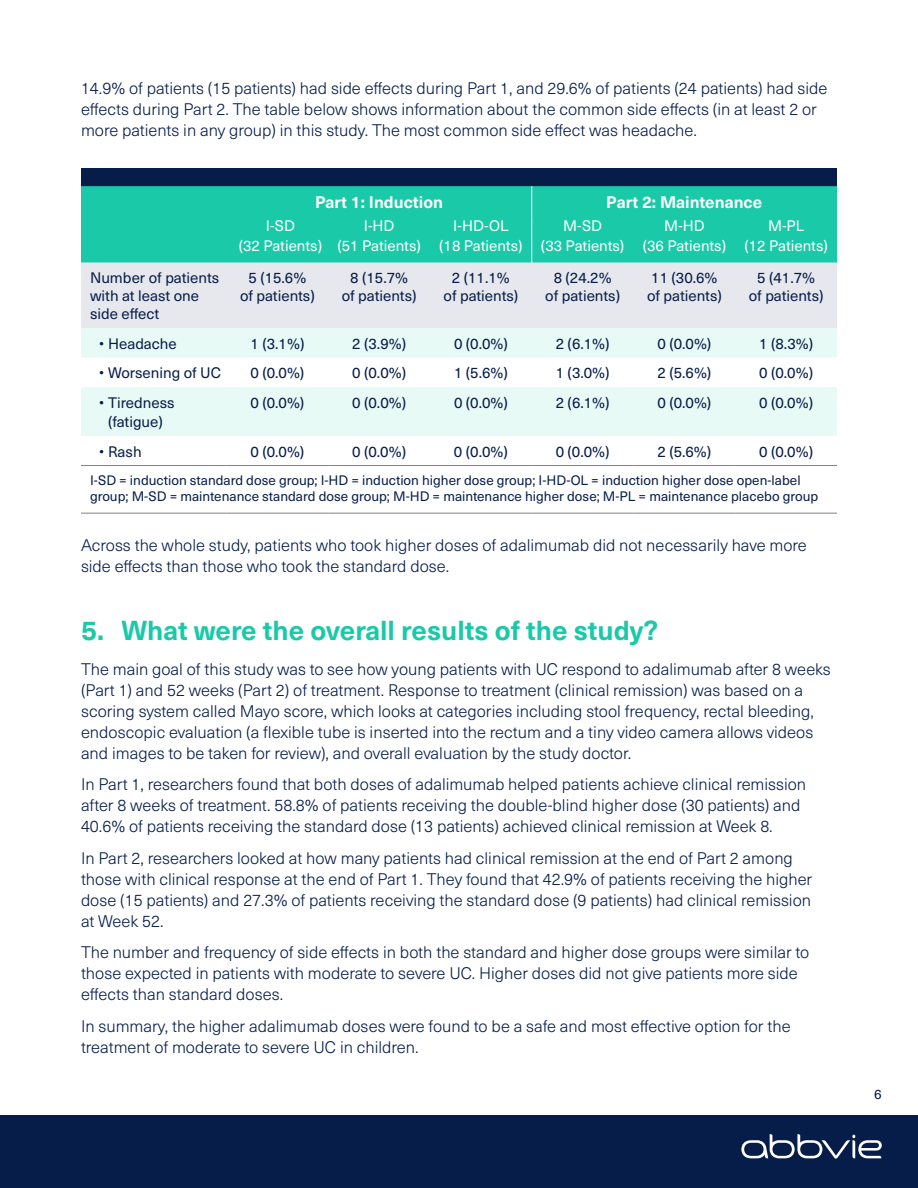
<style>
.page{position:relative;width:918px;height:1188px;background:#fff}
.page>*{position:absolute;margin:0;border:0;box-sizing:border-box;transform-origin:0 0}
.t1{font:700 27px "Neue Haas Unica Pro";color:#1ac9a8}
.t2{font:300 16.5px/21px "Neue Haas Unica Pro";color:#071d49}
.t3{font:700 16.5px "Neue Haas Unica Pro";color:#fff}
.t4{font:15px/18px "Neue Haas Unica Pro";color:#071d49;text-align:center}
.t5{font:15px/19.5px "Neue Haas Unica Pro";color:#fff;text-align:center}
.t6{font:13.5px/16.5px "Neue Haas Unica Pro";color:#071d49}
</style>
<div class="page">
<div style="left:0;top:1115px;width:918px;height:73px;background:#071d49"></div>
<div style="left:81px;top:168px;width:756px;height:18px;background:#071d49"></div>
<div style="left:81px;top:186px;width:756px;height:77px;background:#1ac9a8"></div>
<div style="left:81px;top:263px;width:756px;height:65px;background:#e6e8ed"></div>
<div style="left:81px;top:328px;width:756px;height:30px;background:#e8faf6"></div>
<div style="left:81px;top:387px;width:756px;height:49px;background:#e8faf6"></div>
<hr style="left:531px;top:186px;width:1px;height:31px;background:#fff">
<hr style="left:531px;top:217px;width:1px;height:46px;background:#fff">
<hr style="left:81px;top:465px;width:145px;height:1px;background:#808285">
<hr style="left:226px;top:465px;width:102px;height:1px;background:#808285">
<hr style="left:328px;top:465px;width:102px;height:1px;background:#808285">
<hr style="left:430px;top:465px;width:102px;height:1px;background:#808285">
<hr style="left:532px;top:465px;width:101px;height:1px;background:#808285">
<hr style="left:633px;top:465px;width:102px;height:1px;background:#808285">
<hr style="left:735px;top:465px;width:102px;height:1px;background:#808285">
<hr style="left:81px;top:513px;width:145px;height:1px;background:#808285">
<hr style="left:226px;top:513px;width:102px;height:1px;background:#808285">
<hr style="left:328px;top:513px;width:102px;height:1px;background:#808285">
<hr style="left:430px;top:513px;width:102px;height:1px;background:#808285">
<hr style="left:532px;top:513px;width:101px;height:1px;background:#808285">
<hr style="left:633px;top:513px;width:102px;height:1px;background:#808285">
<hr style="left:735px;top:513px;width:102px;height:1px;background:#808285">
<svg style="left:741px;top:1134px;width:141px;height:25px"></svg>
<p class="t2" style="left:81px;top:78px;width:748px">14.9% of patients (15 patients) had side effects during Part 1, and 29.6% of patients (24 patients) had side effects during Part 2. The table below shows information about the common side effects (in at least 2 or more patients in any group) in this study. The most common side effect was headache.</p>
<p class="t3" style="left:315px;top:192px;width:129px">Part 1: Induction</p>
<p class="t3" style="left:606px;top:192px;width:158px">Part 2: Maintenance</p>
<p class="t5" style="left:239px;top:216px;width:85px">I-SD<br>(32 Patients)</p>
<p class="t5" style="left:337px;top:216px;width:85px">I-HD<br>(51 Patients)</p>
<p class="t5" style="left:439px;top:216px;width:85px">I-HD-OL<br>(18 Patients)</p>
<p class="t5" style="left:541px;top:216px;width:85px">M-SD<br>(33 Patients)</p>
<p class="t5" style="left:643px;top:216px;width:85px">M-HD<br>(36 Patients)</p>
<p class="t5" style="left:744px;top:216px;width:85px">M-PL<br>(12 Patients)</p>
<p class="t4" style="left:90px;top:269px;width:131px;text-align:left">Number of patients with at least one side effect</p>
<p class="t4" style="left:240px;top:269px;width:76px">5 (15.6%<br>of patients)</p>
<p class="t4" style="left:342px;top:269px;width:76px">8 (15.7%<br>of patients)</p>
<p class="t4" style="left:444px;top:269px;width:76px">2 (11.1%<br>of patients)</p>
<p class="t4" style="left:545px;top:269px;width:76px">8 (24.2%<br>of patients)</p>
<p class="t4" style="left:647px;top:269px;width:76px;text-align:left">11 (30.6% of patients)</p>
<p class="t4" style="left:749px;top:269px;width:76px">5 (41.7%<br>of patients)</p>
<p class="t4" style="left:99px;top:335px;width:79px">• Headache</p>
<p class="t4" style="left:251px;top:335px;width:55px">1 (3.1%)</p>
<p class="t4" style="left:352px;top:335px;width:55px">2 (3.9%)</p>
<p class="t4" style="left:454px;top:335px;width:55px">0 (0.0%)</p>
<p class="t4" style="left:556px;top:335px;width:55px">2 (6.1%)</p>
<p class="t4" style="left:658px;top:335px;width:55px">0 (0.0%)</p>
<p class="t4" style="left:759px;top:335px;width:55px">1 (8.3%)</p>
<p class="t4" style="left:99px;top:364px;width:124px">• Worsening of UC</p>
<p class="t4" style="left:251px;top:364px;width:55px">0 (0.0%)</p>
<p class="t4" style="left:352px;top:364px;width:55px">0 (0.0%)</p>
<p class="t4" style="left:454px;top:364px;width:55px">1 (5.6%)</p>
<p class="t4" style="left:556px;top:364px;width:55px">1 (3.0%)</p>
<p class="t4" style="left:658px;top:364px;width:55px">2 (5.6%)</p>
<p class="t4" style="left:759px;top:364px;width:55px">0 (0.0%)</p>
<p class="t4" style="left:99px;top:393px;width:77px;line-height:19.5px">• Tiredness (fatigue)</p>
<p class="t4" style="left:251px;top:393px;width:55px">0 (0.0%)</p>
<p class="t4" style="left:352px;top:393px;width:55px">0 (0.0%)</p>
<p class="t4" style="left:454px;top:393px;width:55px">0 (0.0%)</p>
<p class="t4" style="left:556px;top:393px;width:55px">2 (6.1%)</p>
<p class="t4" style="left:657px;top:393px;width:55px">0 (0.0%)</p>
<p class="t4" style="left:759px;top:393px;width:55px">0 (0.0%)</p>
<p class="t4" style="left:99px;top:442px;width:44px">• Rash</p>
<p class="t4" style="left:250px;top:442px;width:55px">0 (0.0%)</p>
<p class="t4" style="left:352px;top:442px;width:55px">0 (0.0%)</p>
<p class="t4" style="left:454px;top:442px;width:55px">0 (0.0%)</p>
<p class="t4" style="left:556px;top:442px;width:55px">0 (0.0%)</p>
<p class="t4" style="left:657px;top:442px;width:55px">2 (5.6%)</p>
<p class="t4" style="left:759px;top:442px;width:55px">0 (0.0%)</p>
<p class="t6" style="left:90px;top:472px;width:730px">I-SD = induction standard dose group; I-HD = induction higher dose group; I-HD-OL = induction higher dose open-label group; M-SD = maintenance standard dose group; M-HD = maintenance higher dose; M-PL = maintenance placebo group</p>
<p class="t2" style="left:81px;top:535px;width:727px">Across the whole study, patients who took higher doses of adalimumab did not necessarily have more side effects than those who took the standard dose.</p>
<h1 class="t1" style="left:81px;top:614px;width:579px">5. What were the overall results of the study?</h1>
<p class="t2" style="left:81px;top:659px;width:751px">The main goal of this study was to see how young patients with UC respond to adalimumab after 8 weeks (Part 1) and 52 weeks (Part 2) of treatment. Response to treatment (clinical remission) was based on a scoring system called Mayo score, which looks at categories including stool frequency, rectal bleeding, endoscopic evaluation (a flexible tube is inserted into the rectum and a tiny video camera allows videos and images to be taken for review), and overall evaluation by the study doctor.</p>
<p class="t2" style="left:81px;top:774px;width:727px">In Part 1, researchers found that both doses of adalimumab helped patients achieve clinical remission after 8 weeks of treatment. 58.8% of patients receiving the double-blind higher dose (30 patients) and<br>40.6% of patients receiving the standard dose (13 patients) achieved clinical remission at Week 8.</p>
<p class="t2" style="left:81px;top:848px;width:733px">In Part 2, researchers looked at how many patients had clinical remission at the end of Part 2 among those with clinical response at the end of Part 1. They found that 42.9% of patients receiving the higher dose (15 patients) and 27.3% of patients receiving the standard dose (9 patients) had clinical remission at Week 52.</p>
<p class="t2" style="left:81px;top:942px;width:730px">The number and frequency of side effects in both the standard and higher dose groups were similar to those expected in patients with moderate to severe UC. Higher doses did not give patients more side effects than standard doses.</p>
<p class="t2" style="left:81px;top:1016px;width:711px">In summary, the higher adalimumab doses were found to be a safe and most effective option for the treatment of moderate to severe UC in children.</p>
<p class="t6" style="left:874px;top:1086px;width:9px">6</p>
</div>
